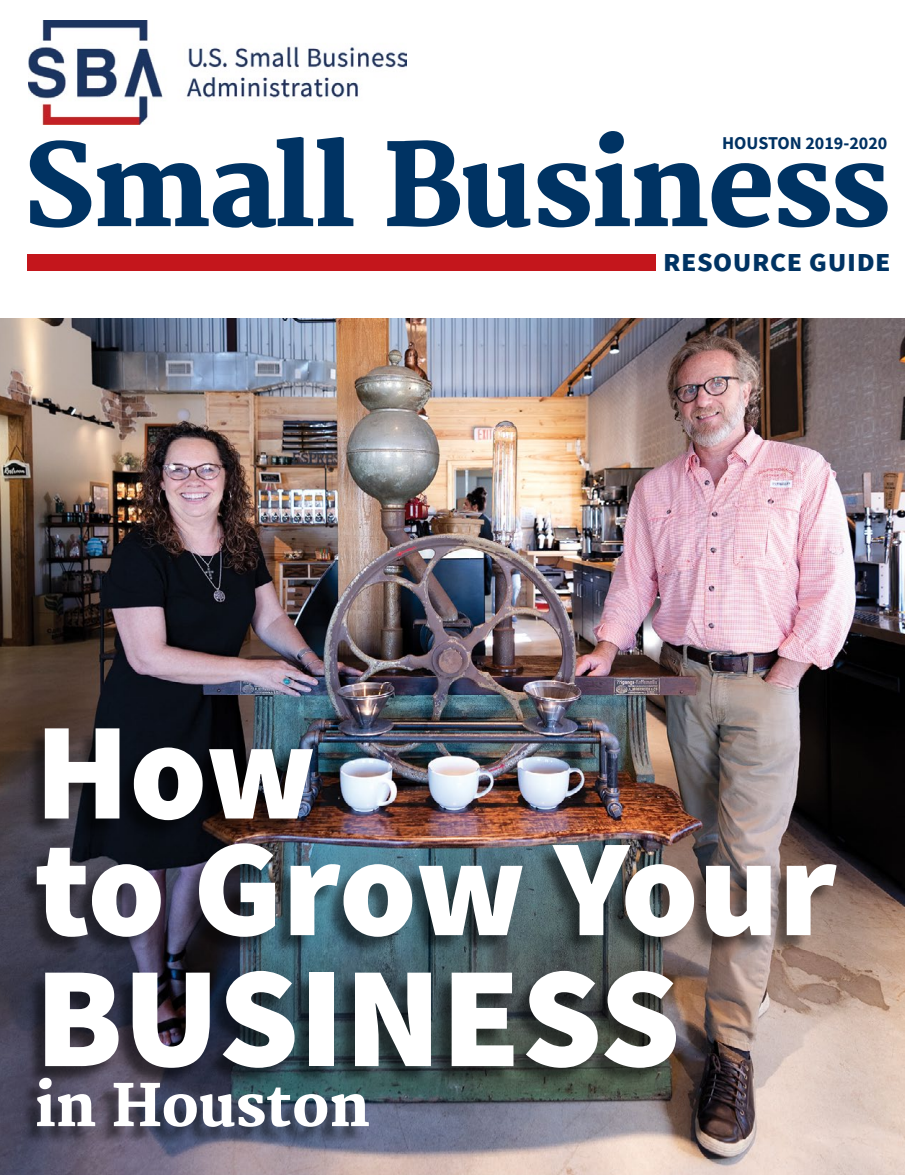
<style>
.page{position:relative;width:905px;height:1175px;background:#fff}
.page>*{position:absolute;margin:0;border:0;box-sizing:border-box;transform-origin:0 0}
.t1{font:900 143.7px "Source Sans Pro";color:#fff}
.t2{font:900 138.6px/116.6px "Source Sans Pro";letter-spacing:-.01em;color:#fff}
.Cover_title{font:800 112.05px "Merriweather";letter-spacing:-.02em;color:#003363}
.t3{font:800 57px "Merriweather";color:#fff}
.t4{font:700 31.95px "Source Sans Pro";color:#003363}
.t5{font:700 18px "Source Sans Pro";color:#003263}
</style>
<div class="page">
<img style="left:28px;top:21px;width:379px;height:104px">
<div style="left:27px;top:255px;width:628px;height:16px;background:#c4161c"></div>
<img style="left:0;top:318px;width:904px;height:856px">
<div style="left:18px;top:730px;width:815px;height:414px;background:#000;opacity:.5"></div>
<h1 class="Cover_title" style="left:23px;top:121px;width:869px">Small Business</h1>
<p class="t5" style="left:722px;top:131px;width:167px">HOUSTON 2019-2020</p>
<h3 class="t4" style="left:662px;top:239px;width:229px">resource guide</h3>
<h2 class="t2" style="left:35px;top:711px;width:803px">How<br>to Grow Your</h2>
<h1 class="t1" style="left:35px;top:918px;width:647px">BUSINESS</h1>
<h3 class="t3" style="left:35px;top:1072px;width:337px">in Houston</h3>
</div>
